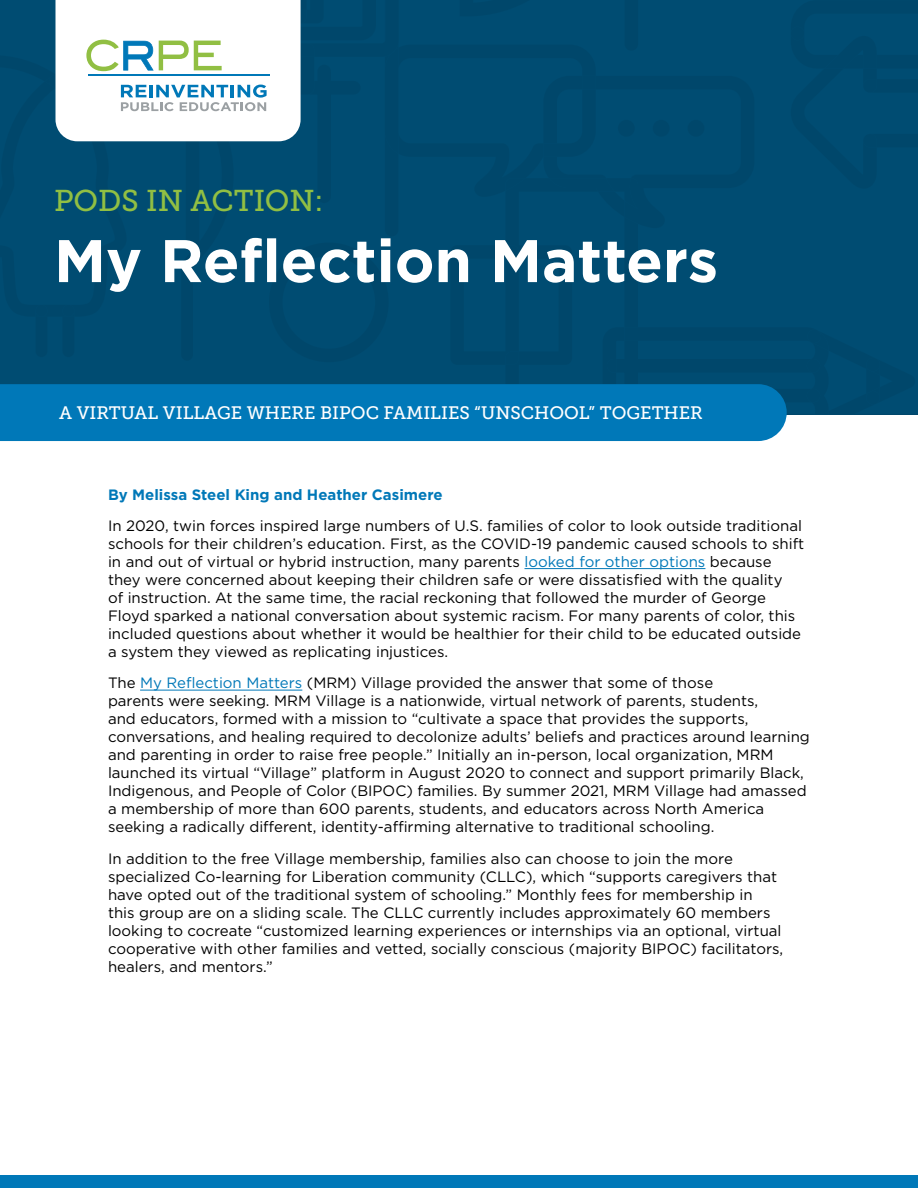
<style>
.page{position:relative;width:918px;height:1188px;background:#fff}
.page>*{position:absolute;margin:0;border:0;box-sizing:border-box;transform-origin:0 0}
.t1{font:700 60px "Gotham";color:#fff}
.t2{font:30px "Museo Slab 500";color:#91bf43}
.t3{font:18px "Museo Slab 500";color:#fff}
.t4{font:15px/18px "Gotham";color:#000}
.t5{font:700 15px "Gotham";color:#0078b8}
.s1{color:#0078b8}
</style>
<div class="page">
<div style="left:0;top:1176px;width:918px;height:12px;background:#0078b8"></div>
<hr style="left:525px;top:568px;width:180px;height:1px;background:#0078b8">
<hr style="left:140px;top:690px;width:162px;height:1px;background:#0078b8">
<div style="left:0;top:415px;width:787px;height:26px;background:#0078b8"></div>
<svg style="left:0;top:0;width:918px;height:415px;background:#155d81"></svg>
<h2 class="t2" style="left:54px;top:184px;width:271px">PODS IN ACTION:</h2>
<h1 class="t1" style="left:54px;top:221px;width:666px">My Reflection Matters</h1>
<p class="t3" style="left:59px;top:403px;width:645px">A VIRTUAL VILLAGE WHERE BIPOC FAMILIES “UNSCHOOL” TOGETHER</p>
<p class="t5" style="left:108px;top:485px;width:336px">By Melissa Steel King and Heather Casimere</p>
<p class="t4" style="left:108px;top:516px;width:698px">In 2020, twin forces inspired large numbers of U.S. families of color to look outside traditional schools for their children’s education. First, as the COVID-19 pandemic caused schools to shift in and out of virtual or hybrid instruction, many parents <span class="s1">looked for other options</span> because they were concerned about keeping their children safe or were dissatisfied with the quality<br>of instruction. At the same time, the racial reckoning that followed the murder of George Floyd sparked a national conversation about systemic racism. For many parents of color, this included questions about whether it would be healthier for their child to be educated outside a system they viewed as replicating injustices.</p>
<p class="t4" style="left:108px;top:673px;width:703px">The <span class="s1">My Reflection Matters</span> (MRM) Village provided the answer that some of those<br>parents were seeking. MRM Village is a nationwide, virtual network of parents, students,<br>and educators, formed with a mission to “cultivate a space that provides the supports, conversations, and healing required to decolonize adults’ beliefs and practices around learning and parenting in order to raise free people.” Initially an in-person, local organization, MRM launched its virtual “Village” platform in August 2020 to connect and support primarily Black, Indigenous, and People of Color (BIPOC) families. By summer 2021, MRM Village had amassed a membership of more than 600 parents, students, and educators across North America seeking a radically different, identity-affirming alternative to traditional schooling.</p>
<p class="t4" style="left:108px;top:849px;width:677px">In addition to the free Village membership, families also can choose to join the more specialized Co-learning for Liberation community (CLLC), which “supports caregivers that have opted out of the traditional system of schooling.” Monthly fees for membership in<br>this group are on a sliding scale. The CLLC currently includes approximately 60 members looking to cocreate “customized learning experiences or internships via an optional, virtual cooperative with other families and vetted, socially conscious (majority BIPOC) facilitators, healers, and mentors.”</p>
</div>
